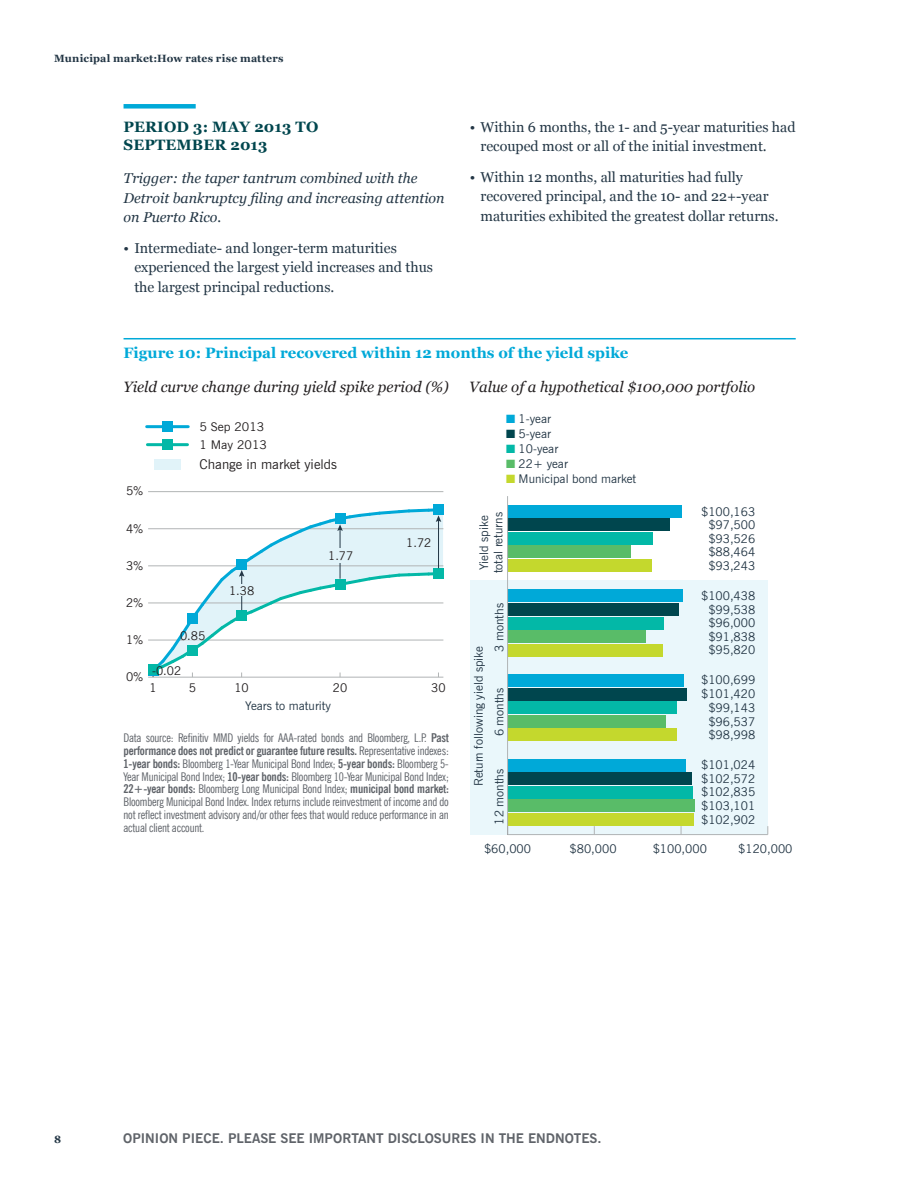
<style>
.page{position:relative;width:918px;height:1188px;background:#fff}
.page>*{position:absolute;margin:0;border:0;box-sizing:border-box;transform-origin:0 0}
.Chart_Subhead{font:italic 15px "Georgia";color:#231f20}
.Chart_Heading{font:700 15px "Georgia";color:#00a9d8}
.Subhead_1{font:700 15px/18px "Georgia";letter-spacing:.01em;color:#00464e}
.t1{font:14.25px/19.5px "Georgia";color:#233645}
.Body{font:italic 14.25px/19.5px "Georgia";color:#233645}
.t2{font:700 13.5px "News Gothic BT";color:#5f6369}
.t3{font:13.5px "News Gothic BT";color:#231f20}
._8_pt_condensed_bold{font:condensed 12px/12.8px "News Gothic BT";letter-spacing:-.015em;color:#5f6369;text-align:justify}
.t4{font:12px/13.6px "News Gothic BT";color:#233645;text-align:justify}
.t5{font:12px "News Gothic BT";color:#231f20}
.t6{font:12px/18px "News Gothic BT";color:#231f20;scale:1.04 1}
.t7{font:700 10.5px "Georgia";letter-spacing:.02em;color:#233645}
.s1{font-weight:700}
.s2{color:#00a9d8}
.s3{color:#00464e}
.s4{color:#03b8a7}
.s5{color:#59bc68}
.s6{color:#c4d82d}
</style>
<div class="page">
<div style="left:124px;top:104px;width:72px;height:5px;background:#00a9d8"></div>
<hr style="left:148px;top:677px;width:295px;height:1px;background:#b1b4b5">
<hr style="left:148px;top:640px;width:295px;height:1px;background:#b1b4b5">
<hr style="left:148px;top:603px;width:295px;height:1px;background:#b1b4b5">
<hr style="left:148px;top:565px;width:295px;height:1px;background:#b1b4b5">
<hr style="left:148px;top:528px;width:295px;height:1px;background:#b1b4b5">
<hr style="left:148px;top:491px;width:295px;height:1px;background:#b1b4b5">
<div style="left:148px;top:665px;width:10px;height:11px;background:#00a9d8"></div>
<div style="left:433px;top:504px;width:11px;height:11px;background:#00a9d8"></div>
<div style="left:148px;top:664px;width:10px;height:11px;background:#03b8a7"></div>
<div style="left:433px;top:568px;width:11px;height:11px;background:#03b8a7"></div>
<svg style="left:149px;top:508px;width:292px;height:169px"></svg>
<div style="left:320px;top:548px;width:39px;height:14px;background:#e1f3f9"></div>
<div style="left:154px;top:459px;width:27px;height:11px;background:#e1f3f9"></div>
<hr style="left:147px;top:425px;width:41px;height:3px;background:#00a9d8">
<div style="left:162px;top:421px;width:11px;height:11px;background:#00a9d8"></div>
<hr style="left:147px;top:443px;width:40px;height:3px;background:#03b8a7">
<div style="left:162px;top:439px;width:11px;height:11px;background:#03b8a7"></div>
<hr style="left:124px;top:338px;width:672px;height:1px;background:#00a9d8">
<div style="left:470px;top:580px;width:297px;height:254px;background:#eaf7fb"></div>
<hr style="left:508px;top:834px;width:260px;height:1px;background:#b1b4b5">
<div style="left:508px;top:559px;width:144px;height:13px;background:#c4d82d"></div>
<div style="left:508px;top:644px;width:155px;height:12px;background:#c4d82d"></div>
<div style="left:508px;top:729px;width:169px;height:12px;background:#c4d82d"></div>
<div style="left:508px;top:813px;width:186px;height:12px;background:#c4d82d"></div>
<div style="left:508px;top:546px;width:123px;height:12px;background:#59bc68"></div>
<div style="left:508px;top:630px;width:138px;height:13px;background:#59bc68"></div>
<div style="left:508px;top:715px;width:158px;height:12px;background:#59bc68"></div>
<div style="left:508px;top:800px;width:187px;height:12px;background:#59bc68"></div>
<div style="left:508px;top:532px;width:145px;height:12px;background:#03b8a7"></div>
<div style="left:508px;top:617px;width:156px;height:12px;background:#03b8a7"></div>
<div style="left:508px;top:702px;width:169px;height:12px;background:#03b8a7"></div>
<div style="left:508px;top:786px;width:185px;height:12px;background:#03b8a7"></div>
<div style="left:508px;top:519px;width:162px;height:12px;background:#00464e"></div>
<div style="left:508px;top:603px;width:171px;height:13px;background:#00464e"></div>
<div style="left:508px;top:688px;width:179px;height:12px;background:#00464e"></div>
<div style="left:508px;top:773px;width:184px;height:12px;background:#00464e"></div>
<div style="left:508px;top:505px;width:174px;height:12px;background:#00a9d8"></div>
<div style="left:508px;top:590px;width:175px;height:12px;background:#00a9d8"></div>
<div style="left:508px;top:674px;width:176px;height:13px;background:#00a9d8"></div>
<div style="left:508px;top:759px;width:177px;height:12px;background:#00a9d8"></div>
<hr style="left:507px;top:496px;width:1px;height:339px;background:#b1b4b5">
<p class="t7" style="left:54px;top:50px;width:231px">Municipal market:How rates rise matters</p>
<p class="Subhead_1" style="left:124px;top:117px;width:196px">PERIOD 3: MAY 2013 TO<br>SEPTEMBER 2013</p>
<p class="Body" style="left:124px;top:168px;width:323px">Trigger: the taper tantrum combined with the<br>Detroit bankruptcy filing and increasing attention on Puerto Rico.</p>
<p class="t1" style="left:134px;top:237px;width:300px;text-indent:-11px">• Intermediate- and longer-term maturities experienced the largest yield increases and thus the largest principal reductions.</p>
<p class="t1" style="left:481px;top:116px;width:317px;text-indent:-11px">• Within 6 months, the 1- and 5-year maturities had recouped most or all of the initial investment.</p>
<p class="t1" style="left:481px;top:166px;width:300px;text-indent:-11px">• Within 12 months, all maturities had fully recovered principal, and the 10- and 22+-year maturities exhibited the greatest dollar returns.</p>
<p class="Chart_Heading" style="left:124px;top:341px;width:506px">Figure 10: Principal recovered within 12 months of the yield spike</p>
<p class="Chart_Subhead" style="left:469px;top:376px;width:288px">Value of a hypothetical $100,000 portfolio</p>
<p class="Chart_Subhead" style="left:124px;top:376px;width:327px">Yield curve change during yield spike period (%)</p>
<p class="t6" style="left:200px;top:417px;width:66px">5 Sep 2013<br>1 May 2013</p>
<p class="t5" style="left:126px;top:484px;width:19px">5%</p>
<p class="t3" style="left:200px;top:456px;width:139px">Change in market yields</p>
<p class="t5" style="left:126px;top:521px;width:19px">4%</p>
<p class="t5" style="left:126px;top:558px;width:19px">3%</p>
<p class="t5" style="left:126px;top:595px;width:19px">2%</p>
<p class="t5" style="left:229px;top:583px;width:27px">1.38</p>
<p class="t5" style="left:328px;top:548px;width:27px">1.77</p>
<p class="t5" style="left:406px;top:536px;width:27px">1.72</p>
<p class="t5" style="left:126px;top:632px;width:19px">1%</p>
<p class="t5" style="left:180px;top:628px;width:27px">0.85</p>
<p class="t5" style="left:126px;top:669px;width:19px">0%</p>
<p class="t5" style="left:152px;top:663px;width:31px">-0.02</p>
<p class="t5" style="left:149px;top:681px;width:9px">1</p>
<p class="t5" style="left:189px;top:681px;width:9px">5</p>
<p class="t5" style="left:234px;top:681px;width:16px">10</p>
<p class="t5" style="left:333px;top:681px;width:16px">20</p>
<p class="t5" style="left:431px;top:681px;width:16px">30</p>
<p class="t4" style="left:245px;top:698px;width:87px">Years to maturity</p>
<p class="_8_pt_condensed_bold" style="left:124px;top:732px;width:327px">Data source: Refinitiv MMD yields for AAA-rated bonds and Bloomberg, L.P. <span class="s1">Past performance does not predict or guarantee future results.</span> Representative indexes:<br><span class="s1">1-year bonds:</span> Bloomberg 1-Year Municipal Bond Index; <span class="s1">5-year bonds:</span> Bloomberg 5- Year Municipal Bond Index; <span class="s1">10-year bonds:</span> Bloomberg 10-Year Municipal Bond Index; <span class="s1">22+-year bonds:</span> Bloomberg Long Municipal Bond Index; <span class="s1">municipal bond market:<br></span>Bloomberg Municipal Bond Index. Index returns include reinvestment of income and do not reflect investment advisory and/or other fees that would reduce performance in an actual client account.</p>
<p class="t4" style="left:506px;top:411px;width:46px"><span class="s2">■</span> 1-year</p>
<p class="t4" style="left:506px;top:426px;width:46px"><span class="s3">■</span> 5-year</p>
<p class="t4" style="left:506px;top:441px;width:54px"><span class="s4">■</span> 10-year</p>
<p class="t4" style="left:506px;top:456px;width:63px"><span class="s5">■</span> 22+ year</p>
<p class="t4" style="left:506px;top:471px;width:132px"><span class="s6">■</span> Municipal bond market</p>
<p class="t4" style="left:477px;top:573px;width:63px;line-height:14.4px;rotate:-90deg">Yield spike total returns</p>
<p class="t4" style="left:472px;top:786px;width:141px;rotate:-90deg">Return following yield spike</p>
<p class="t4" style="left:492px;top:652px;width:50px;rotate:-90deg">3 months</p>
<p class="t4" style="left:492px;top:736px;width:50px;rotate:-90deg">6 months</p>
<p class="t4" style="left:492px;top:825px;width:57px;rotate:-90deg">12 months</p>
<p class="t4" style="left:708px;top:504px;width:48px;text-indent:-7px">$100,163 $97,500 $93,526 $88,464 $93,243</p>
<p class="t4" style="left:701px;top:589px;width:56px">$100,438</p>
<p class="t4" style="left:708px;top:602px;width:48px">$99,538</p>
<p class="t4" style="left:708px;top:616px;width:48px">$96,000</p>
<p class="t4" style="left:708px;top:629px;width:48px">$91,838</p>
<p class="t4" style="left:708px;top:643px;width:48px">$95,820</p>
<p class="t4" style="left:701px;top:673px;width:56px">$100,699</p>
<p class="t4" style="left:701px;top:687px;width:56px">$101,420</p>
<p class="t4" style="left:708px;top:701px;width:48px">$99,143</p>
<p class="t4" style="left:708px;top:715px;width:48px">$96,537</p>
<p class="t4" style="left:708px;top:728px;width:48px">$98,998</p>
<p class="t4" style="left:701px;top:758px;width:56px">$101,024</p>
<p class="t4" style="left:701px;top:772px;width:56px">$102,572</p>
<p class="t4" style="left:701px;top:785px;width:56px">$102,835</p>
<p class="t4" style="left:701px;top:799px;width:56px">$103,101</p>
<p class="t4" style="left:701px;top:812px;width:56px">$102,902</p>
<p class="t4" style="left:484px;top:842px;width:48px">$60,000</p>
<p class="t4" style="left:570px;top:842px;width:48px">$80,000</p>
<p class="t4" style="left:653px;top:842px;width:56px">$100,000</p>
<p class="t4" style="left:738px;top:842px;width:56px">$120,000</p>
<p class="t7" style="left:54px;top:1131px;width:9px">8</p>
<p class="t2" style="left:123px;top:1130px;width:480px">OPINION PIECE. PLEASE SEE IMPORTANT DISCLOSURES IN THE ENDNOTES.</p>
</div>
